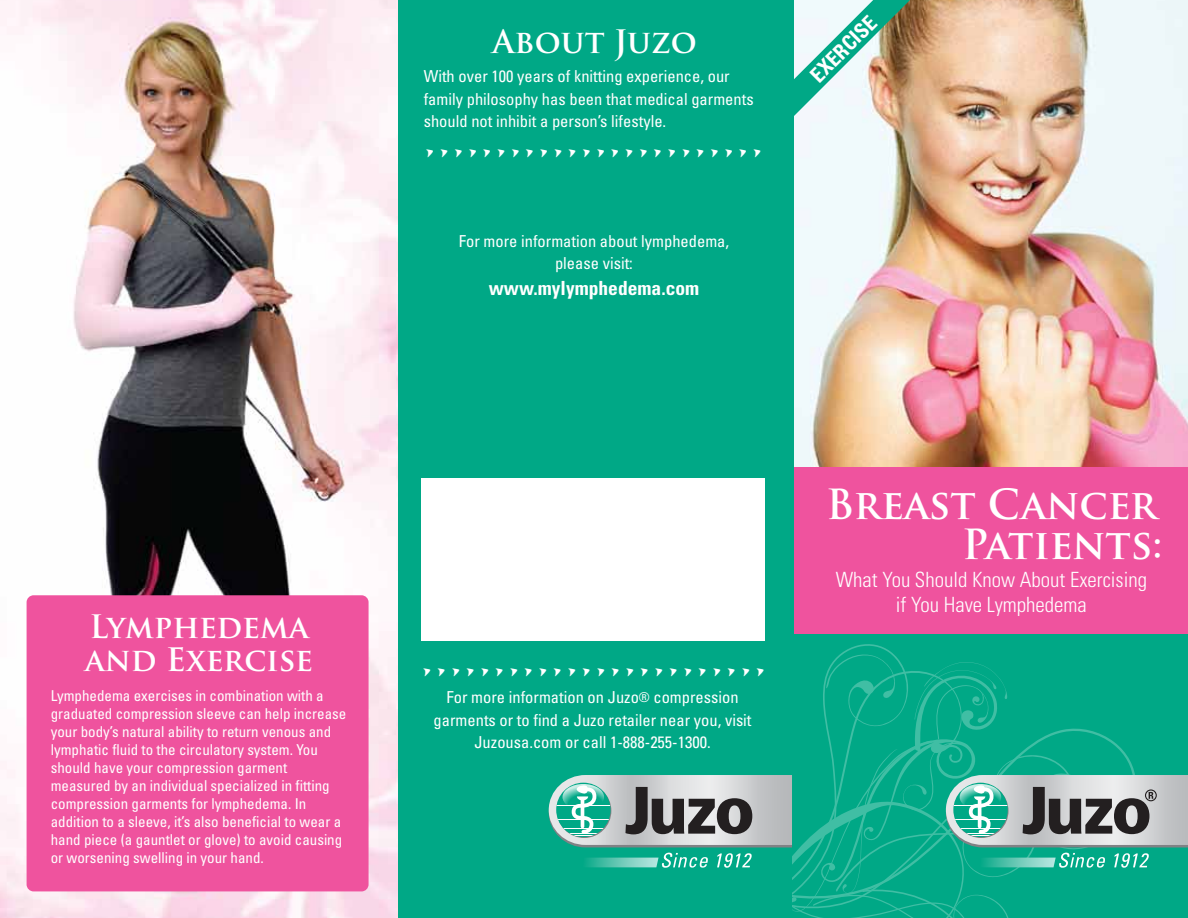
<style>
.page{position:relative;width:1188px;height:918px;background:#fff}
.page>*{position:absolute;margin:0;border:0;box-sizing:border-box;transform-origin:0 0}
.t1{font:700 40.5px/39.8px "Trajan Pro";color:#fff;text-align:right}
.t2{font:700 36px "Trajan Pro";color:#fff;scale:.92 1}
.t3{font:700 36px "Trajan Pro";color:#fff;scale:.94 1}
.t4{font:700 31.5px/33.2px "Trajan Pro";color:#fff}
.t5{font:300 condensed 21px/25.2px "Univers";color:#fff;text-align:center}
.t6{font:700 condensed 21px "Univers";color:#fff}
.t7{font:700 condensed 19.5px "Univers";color:#fff}
.t8{font:condensed 16.5px/22.5px "Univers";color:#fff;text-align:center}
.t9{font:condensed 15px/18px "Univers";color:#fff}
.s1{font-size:13.5px}
</style>
<div class="page">
<img style="left:794px;top:0;width:394px;height:467px">
<svg style="left:794px;top:0;width:116px;height:127px"></svg>
<img style="left:0;top:0;width:398px;height:918px">
<div style="left:760px;top:633px;width:428px;height:285px;background:#00a886"></div>
<div style="left:791px;top:467px;width:397px;height:166px;background:#ef539e"></div>
<div style="left:398px;top:0;width:396px;height:918px;background:#00a886"></div>
<div style="left:27px;top:595px;width:342px;height:296px;background:#ef539e;border-radius:7px"></div>
<div style="left:421px;top:478px;width:344px;height:162px;background:#fff"></div>
<svg style="left:549px;top:644px;width:639px;height:274px"></svg>
<p class="t4" style="left:85px;top:610px;width:229px">Lymphedema and Exercise</p>
<p class="t9" style="left:51px;top:686px;width:297px">Lymphedema exercises in combination with a graduated compression sleeve can help increase your body’s natural ability to return venous and lymphatic fluid to the circulatory system. You should have your compression garment measured by an individual specialized in fitting compression garments for lymphedema. In addition to a sleeve, it’s also beneficial to wear a hand piece (a gauntlet or glove) to avoid causing or worsening swelling in your hand.</p>
<p class="t4" style="left:493px;top:25px;width:206px">About Juzo</p>
<p class="t8" style="left:424px;top:65px;width:331px;text-align:left">With over 100 years of knitting experience, our family philosophy has been that medical garments should not inhibit a person’s lifestyle.</p>
<p class="t2" style="left:423px;top:132px;width:373px">••••••••••••••••••••••••</p>
<p class="t8" style="left:459px;top:229px;width:272px">For more information about lymphedema, please visit:</p>
<p class="t7" style="left:489px;top:276px;width:212px">www.mylymphedema.com</p>
<p class="t6" style="left:805px;top:69px;width:86px;rotate:-45deg">EXERCISE</p>
<p class="t3" style="left:420px;top:650px;width:372px">••••••••••••••••••••••••</p>
<p class="t8" style="left:434px;top:686px;width:319px">For more information on Juzo<span class="s1">®</span> compression garments or to find a Juzo retailer near you, visit<br>Juzousa.com or call 1-888-255-1300.</p>
<p class="t1" style="left:826px;top:485px;width:338px">Breast Cancer<br>Patients:</p>
<p class="t5" style="left:836px;top:566px;width:313px">What You Should Know About Exercising if You Have Lymphedema</p>
</div>
